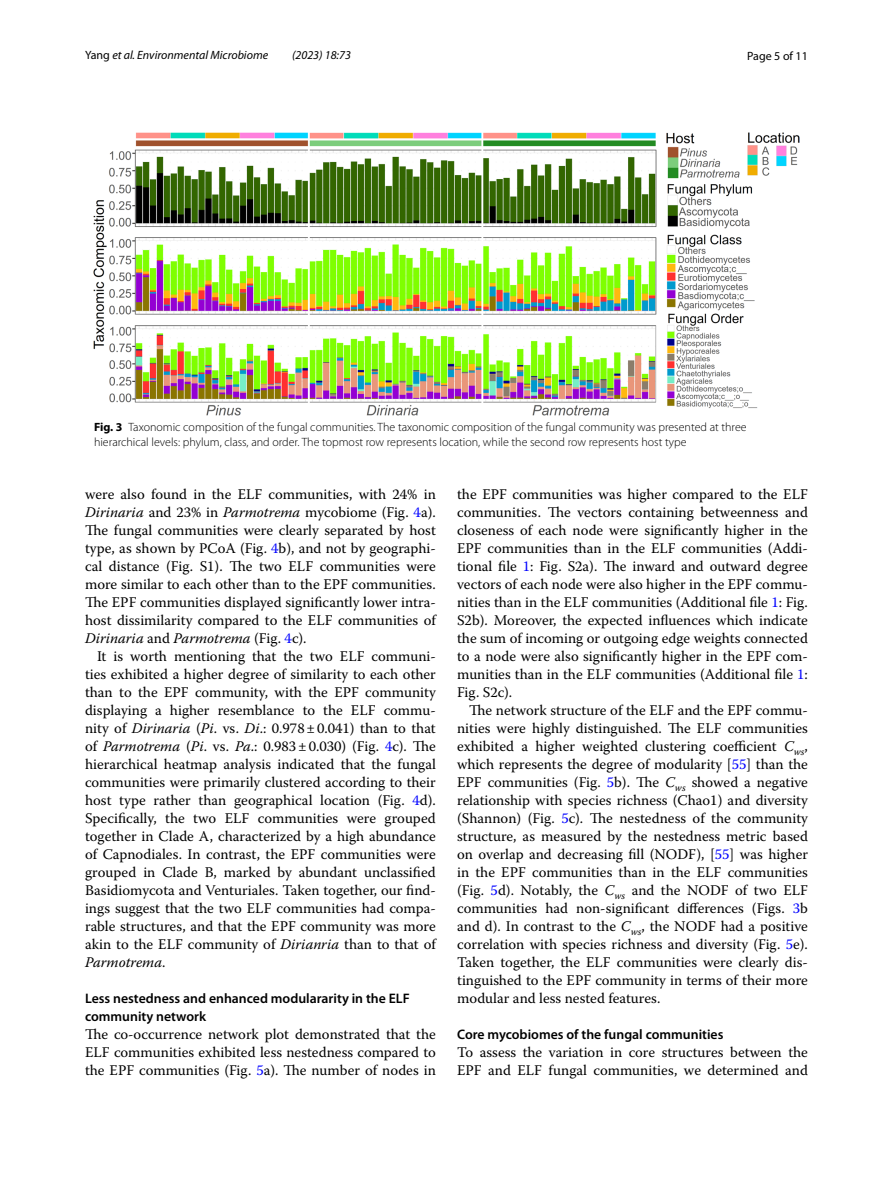
<style>
.page{position:relative;width:893px;height:1187px;background:#fff}
.page>*{position:absolute;margin:0;border:0;box-sizing:border-box;transform-origin:0 0}
.t1{font:14.7px/18px "Warnock Pro";color:#000;text-align:justify}
.t2{font:600 13.8px/18px "Myriad Pro";color:#000}
.t3{font:300 12px/15px "Myriad Pro";color:#000}
.t4{font:italic 12px "Myriad Pro";color:#000}
.t5{font:12px "Myriad Pro";color:#000}
.s1{font-style:normal}
.s2{font-weight:700}
.s3{font-style:italic}
.s4{color:#00f}
</style>
<div class="page">
<img style="left:94px;top:133px;width:705px;height:282px">
<p class="t4" style="left:85px;top:48px;width:185px"><span class="s1">Yang</span> et al. Environmental Microbiome</p>
<p class="t4" style="left:292px;top:48px;width:60px">(2023) 18:73</p>
<p class="t5" style="left:747px;top:48px;width:62px">Page 5 of 11</p>
<p class="t3" style="left:94px;top:419px;width:654px"><span class="s2">Fig. 3</span> Taxonomic composition of the fungal communities. The taxonomic composition of the fungal community was presented at three hierarchical levels: phylum, class, and order. The topmost row represents location, while the second row represents host type</p>
<p class="t1" style="left:85px;top:485px;width:352px">were also found in the ELF communities, with 24% in <span class="s3">Dirinaria</span> and 23% in <span class="s3">Parmotrema</span> mycobiome (Fig. <span class="s4">4</span>a).<br>The fungal communities were clearly separated by host type, as shown by PCoA (Fig. <span class="s4">4</span>b), and not by geographi&shy;cal distance (Fig. S1). The two ELF communities were more similar to each other than to the EPF communities.<br>The EPF communities displayed significantly lower intra&shy;host dissimilarity compared to the ELF communities of <span class="s3">Dirinaria</span> and <span class="s3">Parmotrema</span> (Fig. <span class="s4">4</span>c).</p>
<p class="t1" style="left:85px;top:647px;width:352px;text-indent:12px">It is worth mentioning that the two ELF communi&shy;ties exhibited a higher degree of similarity to each other than to the EPF community, with the EPF community displaying a higher resemblance to the ELF commu&shy;nity of <span class="s3">Dirinaria</span> (<span class="s3">Pi</span>. vs. <span class="s3">Di</span>.: 0.978±0.041) than to that of <span class="s3">Parmotrema</span> (<span class="s3">Pi</span>. vs. <span class="s3">Pa</span>.: 0.983±0.030) (Fig. <span class="s4">4</span>c). The hierarchical heatmap analysis indicated that the fungal communities were primarily clustered according to their host type rather than geographical location (Fig. <span class="s4">4</span>d).<br>Specifically, the two ELF communities were grouped together in Clade A, characterized by a high abundance of Capnodiales. In contrast, the EPF communities were grouped in Clade B, marked by abundant unclassified Basidiomycota and Venturiales. Taken together, our find&shy;ings suggest that the two ELF communities had compa&shy;rable structures, and that the EPF community was more akin to the ELF community of <span class="s3">Dirianria</span> than to that of <span class="s3">Parmotrema</span>.</p>
<p class="t2" style="left:85px;top:989px;width:326px">Less nestedness and enhanced modulararity in the ELF community network</p>
<p class="t1" style="left:85px;top:1025px;width:352px">The co-occurrence network plot demonstrated that the ELF communities exhibited less nestedness compared to the EPF communities (Fig. <span class="s4">5</span>a). The number of nodes in</p>
<p class="t1" style="left:457px;top:485px;width:352px">the EPF communities was higher compared to the ELF communities. The vectors containing betweenness and closeness of each node were significantly higher in the EPF communities than in the ELF communities (Addi&shy;tional file <span class="s4">1</span>: Fig. S2a). The inward and outward degree vectors of each node were also higher in the EPF commu&shy;nities than in the ELF communities (Additional file <span class="s4">1</span>: Fig.<br>S2b). Moreover, the expected influences which indicate the sum of incoming or outgoing edge weights connected to a node were also significantly higher in the EPF com&shy;munities than in the ELF communities (Additional file <span class="s4">1</span>:<br>Fig. S2c).</p>
<p class="t1" style="left:457px;top:701px;width:352px;text-indent:12px">The network structure of the ELF and the EPF commu&shy;nities were highly distinguished. The ELF communities exhibited a higher weighted clustering coefficient <span class="s3">C</span><sub>ws</sub>, which represents the degree of modularity [<span class="s4">55</span>] than the EPF communities (Fig. <span class="s4">5</span>b). The <span class="s3">C</span><sub>ws</sub> showed a negative relationship with species richness (Chao1) and diversity (Shannon) (Fig. <span class="s4">5</span>c). The nestedness of the community structure, as measured by the nestedness metric based on overlap and decreasing fill (NODF), [<span class="s4">55</span>] was higher in the EPF communities than in the ELF communities (Fig. <span class="s4">5</span>d). Notably, the <span class="s3">C</span><sub>ws</sub> and the NODF of two ELF communities had non-significant differences (Figs. <span class="s4">3</span>b and d). In contrast to the <span class="s3">C</span><sub>ws</sub>, the NODF had a positive correlation with species richness and diversity (Fig. <span class="s4">5</span>e).<br>Taken together, the ELF communities were clearly dis&shy;tinguished to the EPF community in terms of their more modular and less nested features.</p>
<p class="t2" style="left:457px;top:1025px;width:268px">Core mycobiomes of the fungal communities</p>
<p class="t1" style="left:457px;top:1043px;width:352px">To assess the variation in core structures between the<br>EPF and ELF fungal communities, we determined and</p>
</div>
